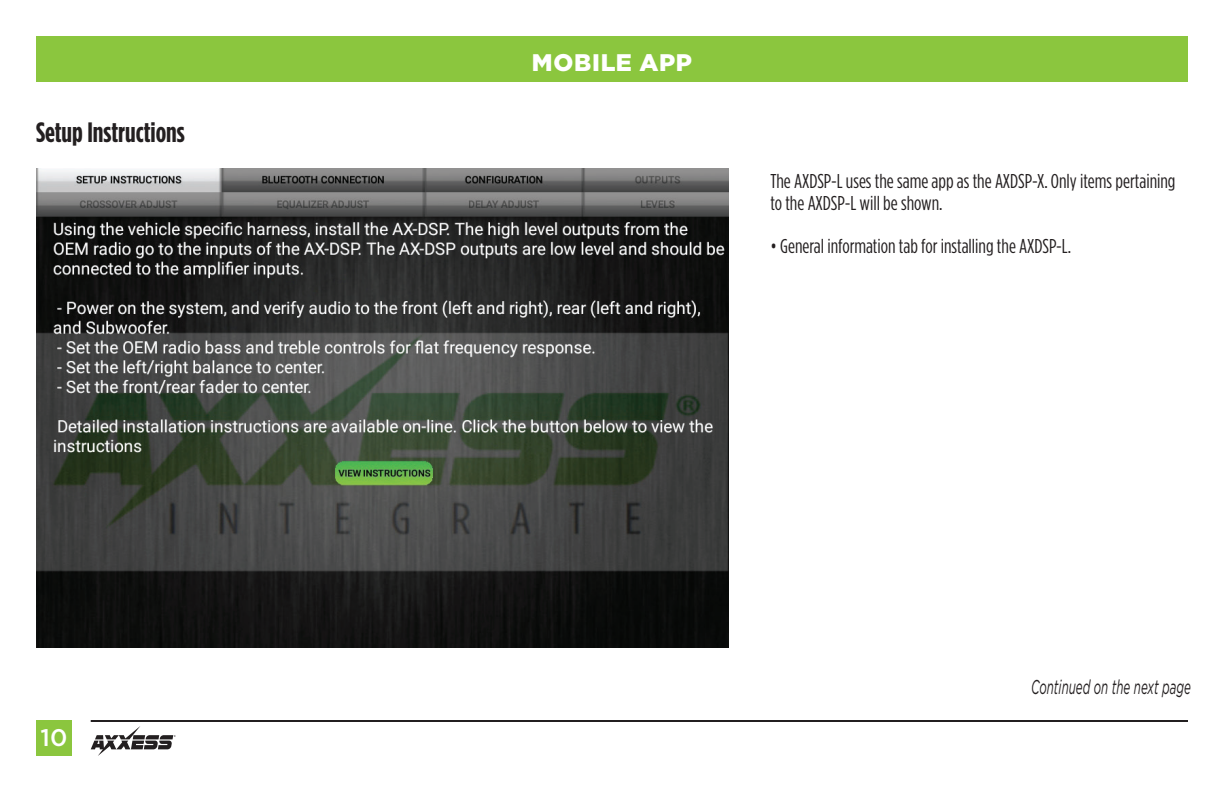
<style>
.page{position:relative;width:1224px;height:792px;background:#fff}
.page>*{position:absolute;margin:0;border:0;box-sizing:border-box;transform-origin:0 0}
.t1{font:700 28px "Gotham Condensed";color:#231f20}
.t2{font:900 24px "Gotham";letter-spacing:.03em;color:#fff}
.t3{font:500 24px "Gotham";color:#fff}
.t4{font:20px/22px "Gotham Condensed";color:#231f20}
.t5{font:italic 20px "Gotham";color:#231f20;scale:.58 1}
</style>
<div class="page">
<div style="left:36px;top:36px;width:1152px;height:45px;background:#8bc63e"></div>
<div style="left:36px;top:720px;width:36px;height:36px;background:#8bc63e"></div>
<hr style="left:91px;top:720px;width:1097px;height:2px;background:#231f20">
<svg style="left:91px;top:726px;width:85px;height:30px"></svg>
<img style="left:36px;top:168px;width:693px;height:480px">
<h1 class="t1" style="left:36px;top:116px;width:150px">Setup Instructions</h1>
<p class="t3" style="left:40px;top:724px;width:29px">10</p>
<p class="t2" style="left:532px;top:48px;width:162px">MOBILE APP</p>
<p class="t4" style="left:770px;top:170px;width:407px">The AXDSP-L uses the same app as the AXDSP-X. Only items pertaining to the AXDSP-L will be shown.</p>
<p class="t4" style="left:770px;top:235px;width:302px">• General information tab for installing the AXDSP-L.</p>
<p class="t5" style="left:1031px;top:676px;width:277px">Continued on the next page</p>
</div>
